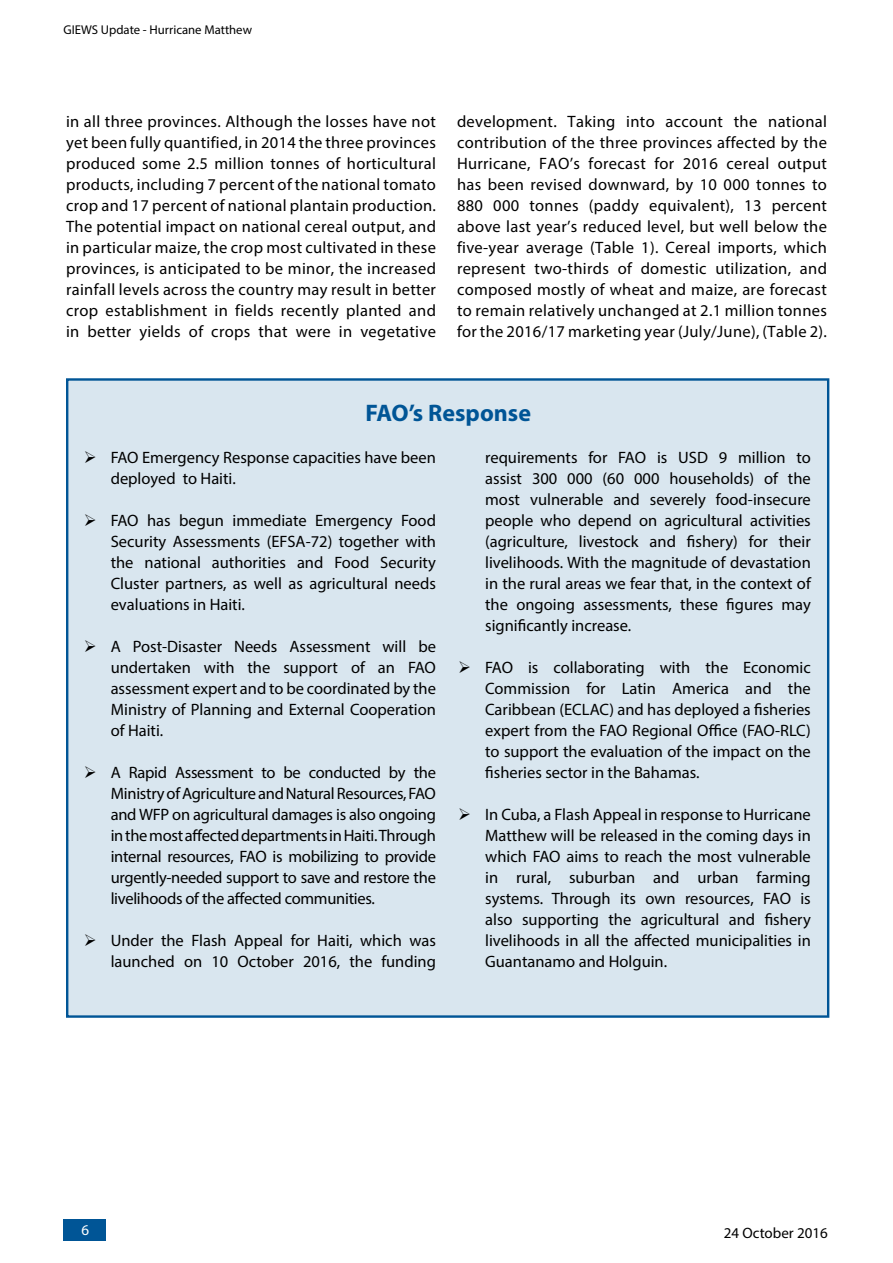
<style>
.page{position:relative;width:893px;height:1263px;background:#fff}
.page>*{position:absolute;margin:0;border:0;box-sizing:border-box;transform-origin:0 0}
.t1{font:700 24px "Myriad Pro";color:#005596}
.t2{font:16.5px/21px "Myriad Pro";color:#000;text-align:justify}
.t3{font:15px "Myriad Pro";color:#000}
.t4{font:15px "Myriad Pro";color:#fff}
.t5{font:12.75px "Myriad Pro";color:#000}
</style>
<div class="page">
<div style="left:63px;top:1219px;width:42px;height:21px;background:#005596"></div>
<div style="left:66px;top:378px;width:763px;height:640px;background:#d9e6ef;border:2px solid #005596"></div>
<p class="t5" style="left:63px;top:22px;width:190px">GIEWS Update - Hurricane Matthew</p>
<p class="t2" style="left:66px;top:111px;width:371px">in all three provinces. Although the losses have not yet been fully quantified, in 2014 the three provinces produced some 2.5 million tonnes of horticultural products, including 7 percent of the national tomato crop and 17 percent of national plantain production.<br>The potential impact on national cereal output, and in particular maize, the crop most cultivated in these provinces, is anticipated to be minor, the increased rainfall levels across the country may result in better crop establishment in fields recently planted and in better yields of crops that were in vegetative</p>
<p class="t2" style="left:457px;top:111px;width:371px">development. Taking into account the national contribution of the three provinces affected by the Hurricane, FAO’s forecast for 2016 cereal output has been revised downward, by 10 000 tonnes to 880 000 tonnes (paddy equivalent), 13 percent above last year’s reduced level, but well below the five-year average (Table 1). Cereal imports, which represent two-thirds of domestic utilization, and composed mostly of wheat and maize, are forecast to remain relatively unchanged at 2.1 million tonnes for the 2016/17 marketing year (July/June), (Table 2).</p>
<h1 class="t1" style="left:365px;top:397px;width:167px">FAO’s Response</h1>
<p class="t2" style="left:111px;top:447px;width:327px">FAO Emergency Response capacities have been deployed to Haiti.</p>
<p class="t2" style="left:111px;top:510px;width:327px">FAO has begun immediate Emergency Food Security Assessments (EFSA-72) together with the national authorities and Food Security Cluster partners, as well as agricultural needs evaluations in Haiti.</p>
<p class="t2" style="left:111px;top:636px;width:327px">A Post-Disaster Needs Assessment will be undertaken with the support of an FAO assessment expert and to be coordinated by the Ministry of Planning and External Cooperation of Haiti.</p>
<p class="t2" style="left:111px;top:762px;width:327px">A Rapid Assessment to be conducted by the Ministry of Agriculture and Natural Resources, FAO and WFP on agricultural damages is also ongoing in the most affected departments in Haiti. Through internal resources, FAO is mobilizing to provide urgently-needed support to save and restore the livelihoods of the affected communities.</p>
<p class="t2" style="left:111px;top:930px;width:327px">Under the Flash Appeal for Haiti, which was launched on 10 October 2016, the funding</p>
<p class="t2" style="left:485px;top:447px;width:327px">requirements for FAO is USD 9 million to assist 300 000 (60 000 households) of the most vulnerable and severely food-insecure people who depend on agricultural activities (agriculture, livestock and fishery) for their livelihoods. With the magnitude of devastation in the rural areas we fear that, in the context of the ongoing assessments, these figures may significantly increase.</p>
<p class="t2" style="left:485px;top:657px;width:327px">FAO is collaborating with the Economic Commission for Latin America and the Caribbean (ECLAC) and has deployed a fisheries expert from the FAO Regional Office (FAO-RLC) to support the evaluation of the impact on the fisheries sector in the Bahamas.</p>
<p class="t2" style="left:485px;top:804px;width:327px">In Cuba, a Flash Appeal in response to Hurricane Matthew will be released in the coming days in which FAO aims to reach the most vulnerable in rural, suburban and urban farming systems. Through its own resources, FAO is also supporting the agricultural and fishery livelihoods in all the affected municipalities in Guantanamo and Holguin.</p>
<p class="t4" style="left:82px;top:1220px;width:9px">6</p>
<p class="t3" style="left:724px;top:1224px;width:105px">24 October 2016</p>
</div>
